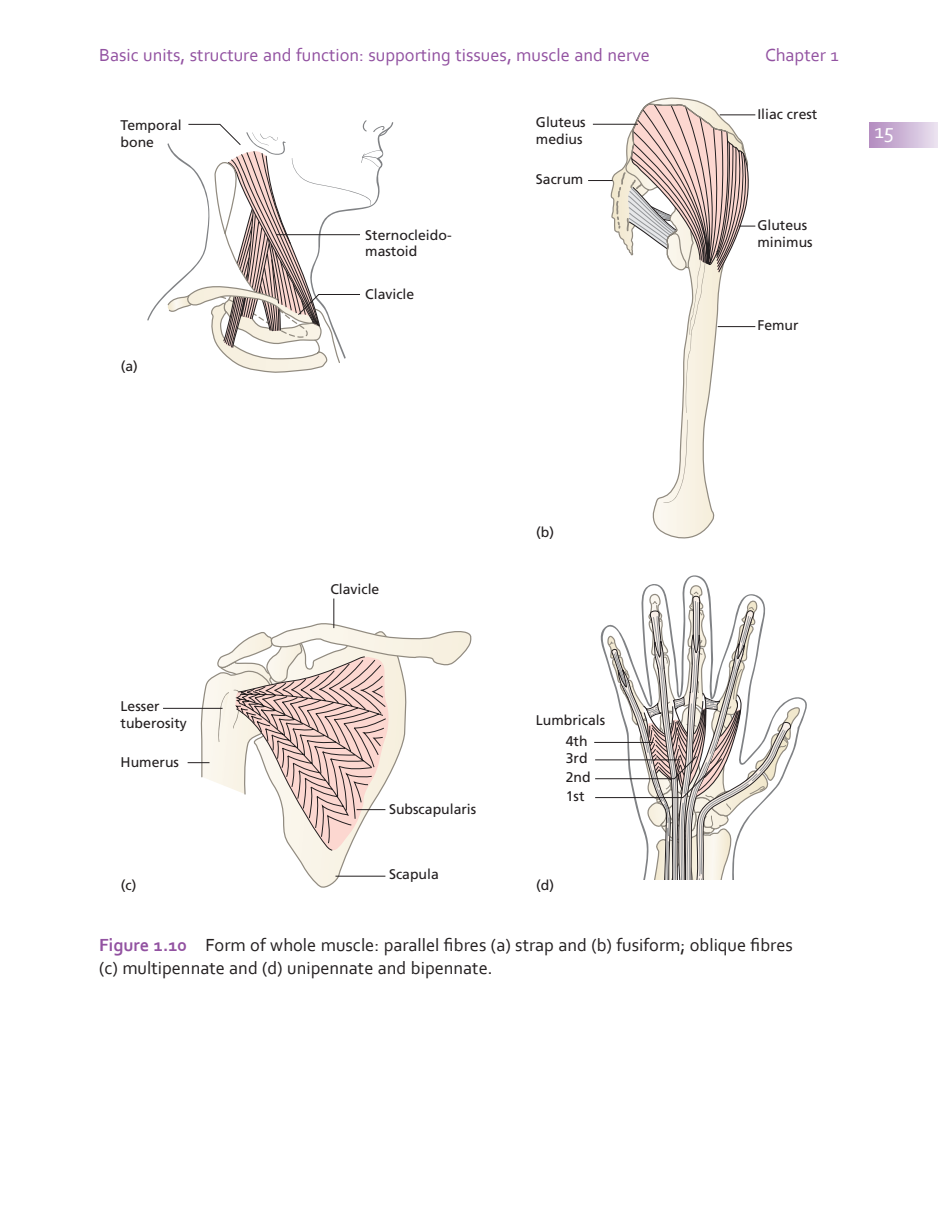
<style>
.page{position:relative;width:938px;height:1221px;background:#fff}
.page>*{position:absolute;margin:0;border:0;box-sizing:border-box;transform-origin:0 0}
.t1{font:21px "Corbel";color:#fff}
.t2{font:18.38px/22.8px "Corbel";color:#231f20}
.t3{font:18.38px "Corbel";color:#9252a1}
.t4{font:14px/16.8px "Frutiger";color:#231f20}
.s1{font-weight:700;color:#9252a1}
</style>
<div class="page">
<div style="left:869px;top:122px;width:69px;height:25px;background:linear-gradient(to right,#b28abf,#eae2ef)"></div>
<hr style="left:163px;top:708px;width:59px;height:1px;background:#231f20">
<svg style="left:188px;top:598px;width:284px;height:290px"></svg>
<hr style="left:335px;top:875px;width:50px;height:1px;background:#231f20">
<svg style="left:594px;top:584px;width:206px;height:296px"></svg>
<svg style="left:649px;top:98px;width:66px;height:441px"></svg>
<svg style="left:663px;top:419px;width:24px;height:84px"></svg>
<svg style="left:588px;top:103px;width:167px;height:310px"></svg>
<hr style="left:593px;top:124px;width:45px;height:1px;background:#231f20">
<svg style="left:147px;top:120px;width:246px;height:253px"></svg>
<h2 class="t3" style="left:99px;top:48px;width:552px">Basic units, structure and function: supporting tissues, muscle and nerve</h2>
<h2 class="t3" style="left:765px;top:48px;width:75px">Chapter 1</h2>
<p class="t4" style="left:121px;top:118px;width:63px">Temporal bone</p>
<p class="t4" style="left:121px;top:359px;width:19px">(a)</p>
<p class="t4" style="left:365px;top:227px;width:88px">Sternocleido&shy;mastoid</p>
<p class="t4" style="left:365px;top:287px;width:51px">Clavicle</p>
<p class="t4" style="left:536px;top:114px;width:51px">Gluteus medius</p>
<p class="t4" style="left:536px;top:172px;width:49px">Sacrum</p>
<p class="t4" style="left:757px;top:106px;width:61px">Iliac crest</p>
<p class="t4" style="left:757px;top:218px;width:57px">Gluteus minimus</p>
<p class="t4" style="left:757px;top:318px;width:43px">Femur</p>
<h1 class="t1" style="left:874px;top:123px;width:21px">15</h1>
<p class="t4" style="left:121px;top:699px;width:68px">Lesser tuberosity</p>
<p class="t4" style="left:121px;top:754px;width:60px">Humerus</p>
<p class="t4" style="left:330px;top:582px;width:51px">Clavicle</p>
<p class="t4" style="left:389px;top:801px;width:89px">Subscapularis</p>
<p class="t4" style="left:536px;top:524px;width:19px">(b)</p>
<p class="t4" style="left:536px;top:712px;width:71px">Lumbricals</p>
<p class="t4" style="left:566px;top:750px;width:26px;line-height:18.9px">3rd<br>2nd<br>1st</p>
<p class="t4" style="left:566px;top:733px;width:23px">4th</p>
<p class="t4" style="left:389px;top:867px;width:51px">Scapula</p>
<p class="t4" style="left:121px;top:877px;width:17px">(c)</p>
<p class="t4" style="left:536px;top:877px;width:19px">(d)</p>
<h2 class="t2" style="left:99px;top:935px;width:695px"><span class="s1">Figure 1.10</span> Form of whole muscle: parallel fibres (a) strap and (b) fusiform; oblique fibres (c) multipennate and (d) unipennate and bipennate.</h2>
</div>
